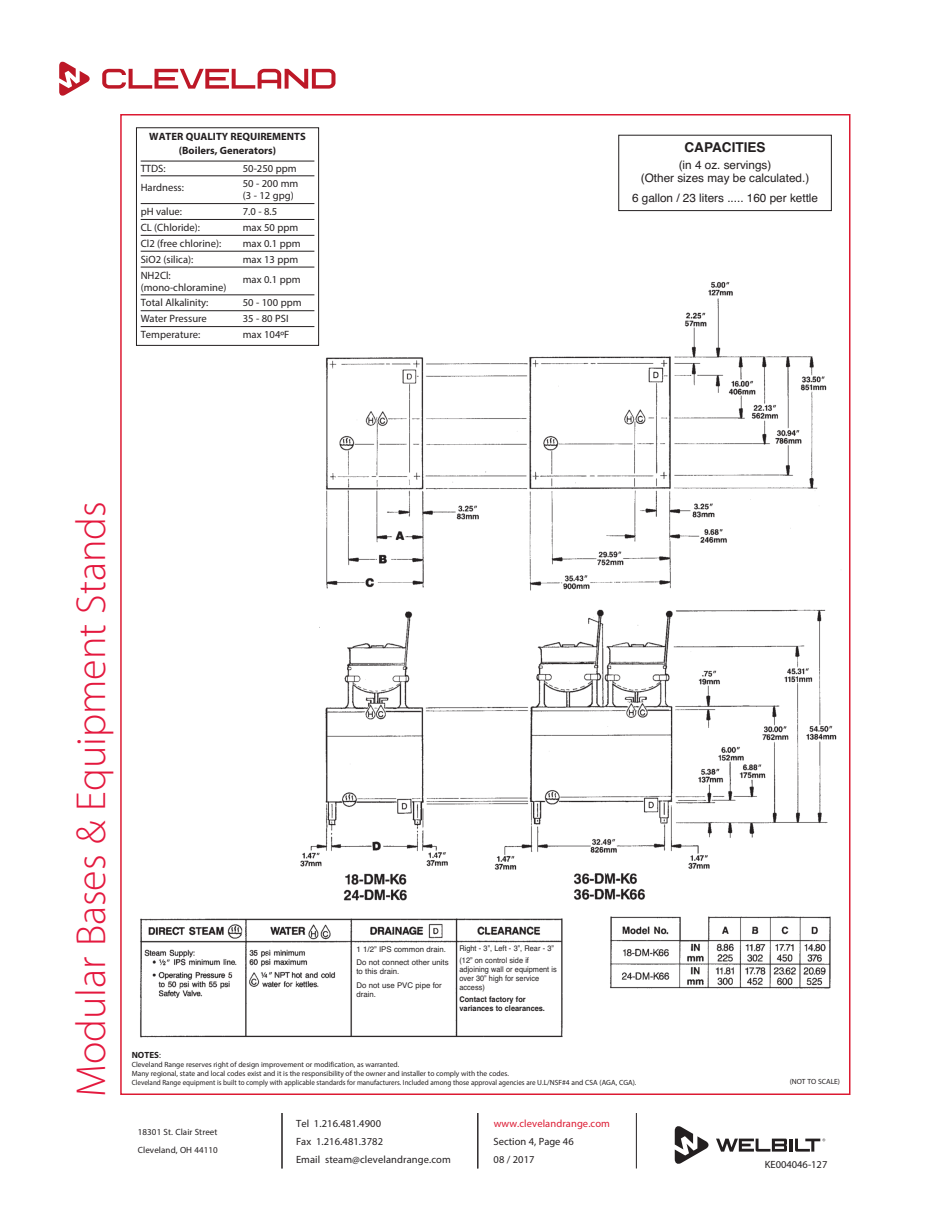
<style>
.page{position:relative;width:945px;height:1215px;background:#fff}
.page>*{position:absolute;margin:0;border:0;box-sizing:border-box;transform-origin:0 0}
.t1{font:300 42px "Myriad Pro";color:#e4183e}
.t2{font:700 13.5px "Helvetica";color:#231f20}
.t3{font:11.7px/13px "Helvetica";color:#231f20;text-align:center}
.t4{font:10.65px/11.9px "Myriad Pro";color:#231f20}
.t5{font:700 10.65px/13.6px "Myriad Pro";color:#231f20;text-align:center}
.t6{font:10.5px/18px "Myriad Pro";letter-spacing:.005em;color:#231f20}
.t7{font:600 10.5px/18px "Open Sans";letter-spacing:.01em;color:#231f20}
.t8{font:600 10.5px "Open Sans";letter-spacing:.01em;color:#dc1a32}
.t9{font:600 9px/18px "Open Sans";letter-spacing:.01em;color:#231f20}
.t10{font:700 9px "Myriad Pro";color:#231f20}
.t11{font:7.8px/9.1px "Helvetica";color:#231f20;scale:.94 1}
.t12{font:7.8px/13.4px "Helvetica";color:#231f20}
.t13{font:700 7.8px/9.1px "Helvetica";color:#231f20;scale:.94 1}
.t14{font:7.5px/9px "Myriad Pro";color:#231f20}
.s1{font-weight:400}
</style>
<div class="page">
<svg style="left:59px;top:61px;width:31px;height:35px"></svg>
<svg style="left:102px;top:69px;width:234px;height:20px"></svg>
<svg style="left:716px;top:1139px;width:109px;height:13px"></svg>
<svg style="left:675px;top:1126px;width:34px;height:38px"></svg>
<hr style="left:636px;top:1113px;width:1px;height:55px;background:#231f20">
<hr style="left:282px;top:1113px;width:1px;height:55px;background:#231f20">
<hr style="left:477px;top:1113px;width:1px;height:55px;background:#231f20">
<img style="left:140px;top:274px;width:697px;height:764px">
<div style="left:354px;top:943px;width:100px;height:80px;background:#fff"></div>
<div style="left:618px;top:135px;width:214px;height:76px;border:1px solid #231f20"></div>
<div style="left:136px;top:128px;width:183px;height:218px;border:1px solid #231f20"></div>
<hr style="left:141px;top:161px;width:173px;height:1px;background:#231f20">
<hr style="left:141px;top:176px;width:173px;height:1px;background:#231f20">
<hr style="left:141px;top:203px;width:173px;height:1px;background:#231f20">
<hr style="left:141px;top:219px;width:173px;height:1px;background:#231f20">
<hr style="left:141px;top:235px;width:173px;height:1px;background:#231f20">
<hr style="left:141px;top:251px;width:173px;height:1px;background:#231f20">
<hr style="left:141px;top:267px;width:173px;height:1px;background:#231f20">
<hr style="left:141px;top:295px;width:173px;height:1px;background:#231f20">
<hr style="left:141px;top:310px;width:173px;height:1px;background:#231f20">
<hr style="left:141px;top:326px;width:173px;height:1px;background:#231f20">
<h3 class="t5" style="left:149px;top:130px;width:158px">WATER QUALITY REQUIREMENTS (Boilers, Generators)</h3>
<h3 class="t4" style="left:141px;top:163px;width:27px">TTDS:</h3>
<h3 class="t4" style="left:243px;top:163px;width:55px">50-250 ppm</h3>
<h3 class="t4" style="left:141px;top:183px;width:45px">Hardness:</h3>
<h3 class="t4" style="left:243px;top:179px;width:57px">50 - 200 mm (3 - 12 gpg)</h3>
<h3 class="t4" style="left:141px;top:207px;width:43px">pH value:</h3>
<h3 class="t4" style="left:243px;top:207px;width:36px">7.0 - 8.5</h3>
<h3 class="t4" style="left:141px;top:222px;width:61px">CL (Chloride):</h3>
<h3 class="t4" style="left:243px;top:222px;width:57px">max 50 ppm</h3>
<h3 class="t4" style="left:141px;top:238px;width:82px">Cl2 (free chlorine):</h3>
<h3 class="t4" style="left:243px;top:238px;width:59px">max 0.1 ppm</h3>
<h3 class="t4" style="left:141px;top:254px;width:54px">SiO2 (silica):</h3>
<h3 class="t4" style="left:243px;top:254px;width:57px">max 13 ppm</h3>
<h3 class="t4" style="left:141px;top:270px;width:32px">NH2Cl:</h3>
<h3 class="t4" style="left:243px;top:274px;width:59px">max 0.1 ppm</h3>
<h3 class="t4" style="left:141px;top:280px;width:87px;line-height:15.9px">(mono-chloramine)<br>Total Alkalinity:</h3>
<h3 class="t4" style="left:243px;top:298px;width:60px">50 - 100 ppm</h3>
<h3 class="t4" style="left:141px;top:314px;width:68px">Water Pressure</h3>
<h3 class="t4" style="left:243px;top:314px;width:47px">35 - 80 PSI</h3>
<h3 class="t4" style="left:141px;top:330px;width:61px">Temperature:</h3>
<h3 class="t4" style="left:243px;top:330px;width:48px">max 104ºF</h3>
<h2 class="t2" style="left:685px;top:139px;width:83px">CAPACITIES</h2>
<h3 class="t3" style="left:641px;top:158px;width:170px">(in 4 oz. servings)<br>(Other sizes may be calculated.)</h3>
<h3 class="t3" style="left:632px;top:192px;width:188px">6 gallon / 23 liters ..... 160 per kettle</h3>
<h1 class="t1" style="left:75px;top:1097px;width:597px;rotate:-90deg">Modular Bases &amp; Equipment Stands</h1>
<p class="t12" style="left:356px;top:942px;width:94px">1 1/2” IPS common drain.<br>Do not connect other units</p>
<p class="t12" style="left:356px;top:965px;width:87px">to this drain.<br>Do not use PVC pipe for</p>
<p class="t12" style="left:356px;top:988px;width:21px">drain.</p>
<p class="t11" style="left:459px;top:942px;width:102px;line-height:12px">Right - 3”, Left - 3”, Rear - 3” (12” on control side if</p>
<p class="t11" style="left:459px;top:965px;width:105px">adjoining wall or equipment is over 30” high for service access)</p>
<p class="t13" style="left:459px;top:995px;width:92px">Contact factory for variances to clearances.</p>
<p class="t10" style="left:132px;top:1051px;width:31px">NOTES<span class="s1">:</span></p>
<p class="t14" style="left:132px;top:1061px;width:506px">Cleveland Range reserves right of design improvement or modification, as warranted.<br>Many regional, state and local codes exist and it is the responsibility of the owner and installer to comply with the codes.<br>Cleveland Range equipment is built to comply with applicable standards for manufacturers. Included among those approval agencies are U.L/NSF#4 and CSA (AGA, CGA).</p>
<p class="t9" style="left:138px;top:1124px;width:82px">18301 St. Clair Street<br>Cleveland, OH 44110</p>
<h3 class="t7" style="left:296px;top:1115px;width:89px">Tel 1.216.481.4900<br>Fax 1.216.481.3782</h3>
<h3 class="t6" style="left:296px;top:1151px;width:156px">Email steam@clevelandrange.com</h3>
<h3 class="t8" style="left:494px;top:1119px;width:118px">www.clevelandrange.com</h3>
<h3 class="t6" style="left:494px;top:1134px;width:82px">Section 4, Page 46<br>08 / 2017</h3>
<p class="t14" style="left:790px;top:1078px;width:52px">(NOT TO SCALE)</p>
<h3 class="t6" style="left:765px;top:1156px;width:64px">KE004046-127</h3>
</div>
